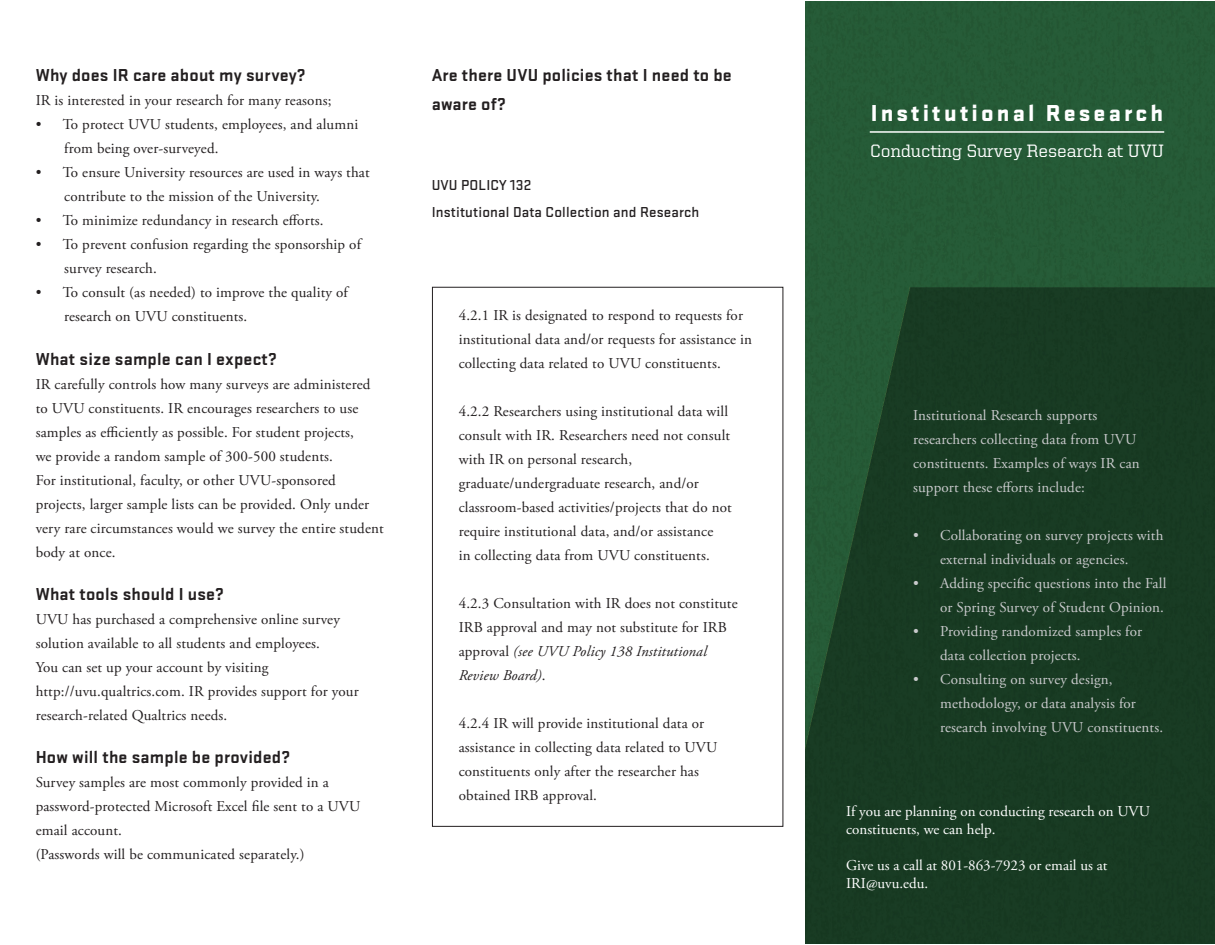
<style>
.page{position:relative;width:1215px;height:945px;background:#fff}
.page>*{position:absolute;margin:0;border:0;box-sizing:border-box;transform-origin:0 0}
.t1{font:900 24px "Stratum 1";letter-spacing:.13em;color:#fff}
.t2{font:700 18px "Stratum 1";letter-spacing:.01em;color:#231f20}
.t3{font:500 18px "United Serif Reg";color:#fff}
.t4{font:15px "Adobe Garamond Pro";letter-spacing:.01em;color:#231f20}
.t5{font:15px "Adobe Garamond Pro";letter-spacing:.01em;color:#c9cacc}
.t6{font:15px "Adobe Garamond Pro";color:#fff}
.t7{font:500 15px "Stratum 1";letter-spacing:.01em;color:#231f20}
.t8{font:italic 15px "Adobe Garamond Pro";letter-spacing:.01em;color:#231f20}
.s1{font-style:normal}
</style>
<div class="page">
<img style="left:806px;top:1px;width:409px;height:943px">
<hr style="left:870px;top:131px;width:294px;height:2px;background:#fff">
<p class="t2" style="left:36px;top:65px;width:271px">Why does IR care about my survey?</p>
<p class="t4" style="left:36px;top:92px;width:297px">IR is interested in your research for many reasons;</p>
<p class="t4" style="left:36px;top:116px;width:324px">• To protect UVU students, employees, and alumni</p>
<p class="t4" style="left:64px;top:140px;width:156px">from being over-surveyed.</p>
<p class="t4" style="left:36px;top:164px;width:336px">• To ensure University resources are used in ways that</p>
<p class="t4" style="left:64px;top:188px;width:257px">contribute to the mission of the University.</p>
<p class="t4" style="left:36px;top:212px;width:289px">• To minimize redundancy in research efforts.</p>
<p class="t4" style="left:36px;top:236px;width:327px">• To prevent confusion regarding the sponsorship of</p>
<p class="t4" style="left:64px;top:260px;width:94px">survey research.</p>
<p class="t4" style="left:36px;top:284px;width:314px">• To consult (as needed) to improve the quality of</p>
<p class="t4" style="left:64px;top:308px;width:185px">research on UVU constituents.</p>
<p class="t2" style="left:36px;top:348px;width:243px">What size sample can I expect?</p>
<p class="t4" style="left:36px;top:375px;width:336px">IR carefully controls how many surveys are administered</p>
<p class="t4" style="left:36px;top:399px;width:324px">to UVU constituents. IR encourages researchers to use</p>
<p class="t4" style="left:36px;top:423px;width:320px">samples as efficiently as possible. For student projects,</p>
<p class="t4" style="left:36px;top:447px;width:299px">we provide a random sample of 300-500 students.</p>
<p class="t4" style="left:36px;top:471px;width:302px">For institutional, faculty, or other UVU-sponsored</p>
<p class="t4" style="left:36px;top:495px;width:335px">projects, larger sample lists can be provided. Only under</p>
<p class="t4" style="left:36px;top:519px;width:350px">very rare circumstances would we survey the entire student</p>
<p class="t4" style="left:36px;top:543px;width:81px">body at once.</p>
<p class="t2" style="left:36px;top:584px;width:190px">What tools should I use?</p>
<p class="t4" style="left:36px;top:610px;width:306px">UVU has purchased a comprehensive online survey</p>
<p class="t4" style="left:36px;top:634px;width:286px">solution available to all students and employees.</p>
<p class="t4" style="left:36px;top:658px;width:234px">You can set up your account by visiting</p>
<p class="t4" style="left:36px;top:682px;width:324px">http://uvu.qualtrics.com. IR provides support for your</p>
<p class="t4" style="left:36px;top:706px;width:193px">research-related Qualtrics needs.</p>
<p class="t2" style="left:36px;top:747px;width:256px">How will the sample be provided?</p>
<p class="t4" style="left:36px;top:773px;width:295px">Survey samples are most commonly provided in a</p>
<p class="t4" style="left:36px;top:797px;width:326px">password-protected Microsoft Excel file sent to a UVU</p>
<p class="t4" style="left:36px;top:821px;width:88px">email account.</p>
<p class="t4" style="left:36px;top:845px;width:270px">(Passwords will be communicated separately.)</p>
<p class="t2" style="left:432px;top:65px;width:302px">Are there UVU policies that I need to be</p>
<p class="t2" style="left:432px;top:94px;width:76px">aware of?</p>
<p class="t7" style="left:432px;top:176px;width:101px">UVU POLICY 132</p>
<p class="t7" style="left:432px;top:203px;width:269px">Institutional Data Collection and Research</p>
<p class="t4" style="left:459px;top:307px;width:286px">4.2.1 IR is designated to respond to requests for</p>
<p class="t4" style="left:459px;top:331px;width:295px">institutional data and/or requests for assistance in</p>
<p class="t4" style="left:459px;top:355px;width:264px">collecting data related to UVU constituents.</p>
<p class="t4" style="left:459px;top:403px;width:271px">4.2.2 Researchers using institutional data will</p>
<p class="t4" style="left:459px;top:427px;width:273px">consult with IR. Researchers need not consult</p>
<p class="t4" style="left:459px;top:451px;width:175px">with IR on personal research,</p>
<p class="t4" style="left:459px;top:475px;width:242px">graduate/undergraduate research, and/or</p>
<p class="t4" style="left:459px;top:499px;width:275px">classroom-based activities/projects that do not</p>
<p class="t4" style="left:459px;top:523px;width:256px">require institutional data, and/or assistance</p>
<p class="t4" style="left:459px;top:547px;width:253px">in collecting data from UVU constituents.</p>
<p class="t4" style="left:459px;top:595px;width:280px">4.2.3 Consultation with IR does not constitute</p>
<p class="t4" style="left:459px;top:619px;width:270px">IRB approval and may not substitute for IRB</p>
<p class="t8" style="left:459px;top:643px;width:250px"><span class="s1">approval</span> (see UVU Policy 138 Institutional</p>
<p class="t8" style="left:459px;top:667px;width:88px">Review Board)<span class="s1">.</span></p>
<p class="t4" style="left:459px;top:715px;width:247px">4.2.4 IR will provide institutional data or</p>
<p class="t4" style="left:459px;top:739px;width:260px">assistance in collecting data related to UVU</p>
<p class="t4" style="left:459px;top:763px;width:242px">constituents only after the researcher has</p>
<p class="t4" style="left:459px;top:787px;width:140px">obtained IRB approval.</p>
<p class="t1" style="left:871px;top:100px;width:294px">Institutional Research</p>
<p class="t3" style="left:870px;top:141px;width:295px">Conducting Survey Research at UVU</p>
<p class="t5" style="left:913px;top:407px;width:186px">Institutional Research supports</p>
<p class="t5" style="left:913px;top:431px;width:225px">researchers collecting data from UVU</p>
<p class="t5" style="left:913px;top:455px;width:228px">constituents. Examples of ways IR can</p>
<p class="t5" style="left:913px;top:479px;width:173px">support these efforts include:</p>
<p class="t5" style="left:913px;top:527px;width:252px">• Collaborating on survey projects with</p>
<p class="t5" style="left:940px;top:551px;width:190px">external individuals or agencies.</p>
<p class="t5" style="left:913px;top:575px;width:255px">• Adding specific questions into the Fall</p>
<p class="t5" style="left:940px;top:599px;width:225px">or Spring Survey of Student Opinion.</p>
<p class="t5" style="left:913px;top:623px;width:231px">• Providing randomized samples for</p>
<p class="t5" style="left:940px;top:647px;width:142px">data collection projects.</p>
<p class="t5" style="left:913px;top:671px;width:201px">• Consulting on survey design,</p>
<p class="t5" style="left:940px;top:695px;width:197px">methodology, or data analysis for</p>
<p class="t5" style="left:940px;top:719px;width:225px">research involving UVU constituents.</p>
<p class="t6" style="left:846px;top:803px;width:305px">If you are planning on conducting research on UVU</p>
<p class="t6" style="left:846px;top:821px;width:151px">constituents, we can help.</p>
<p class="t6" style="left:846px;top:857px;width:263px">Give us a call at 801-863-7923 or email us at</p>
<p class="t6" style="left:846px;top:875px;width:83px">IRI@uvu.edu.</p>
</div>
